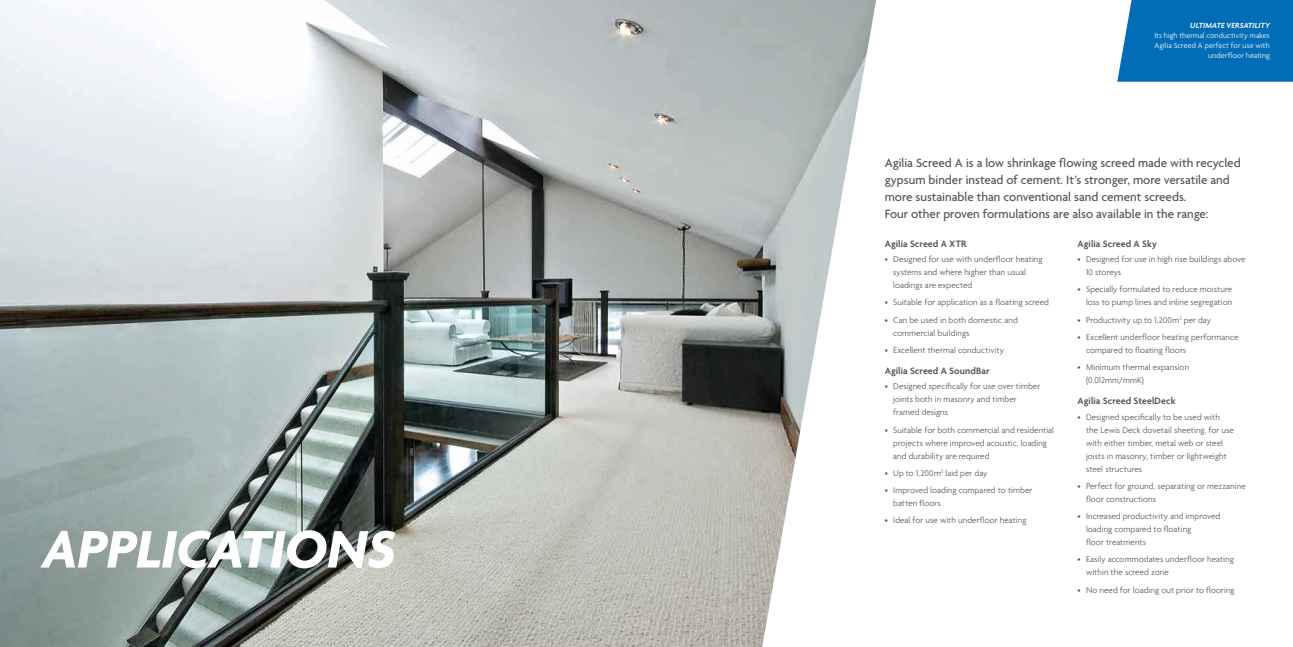
<style>
.page{position:relative;width:1293px;height:647px;background:#fff}
.page>*{position:absolute;margin:0;border:0;box-sizing:border-box;transform-origin:0 0}
.t1{font:italic 700 57px "Agenda";letter-spacing:-.015em;color:#fff}
.t2{font:500 13px/17px "Agenda";color:#565655}
.t3{font:600 10px "Agenda";letter-spacing:.005em;color:#565655}
.t4{font:300 9px/13px "Agenda";letter-spacing:.01em;color:#565655}
.t5{font:300 8px/10px "Agenda";letter-spacing:.015em;color:#fff;text-align:right}
.t6{font:italic 600 8px "Agenda";letter-spacing:.01em;color:#fff}
</style>
<div class="page">
<img style="left:0;top:0;width:876px;height:646px">
<div style="left:1117px;top:0;width:176px;height:82px;background:#006db6"></div>
<h1 class="t1" style="left:42px;top:530px;width:355px">APPLICATIONS</h1>
<p class="t6" style="left:1190px;top:21px;width:82px">ULTIMATE VERSATILITY</p>
<p class="t5" style="left:1154px;top:31px;width:118px">Its high thermal conductivity makes<br>Agilia Screed A perfect for use with underfloor heating.</p>
<p class="t2" style="left:884px;top:155px;width:357px">Agilia Screed A is a low shrinkage flowing screed made with recycled gypsum binder instead of cement. It’s stronger, more versatile and more sustainable than conventional sand cement screeds.<br>Four other proven formulations are also available in the range:</p>
<p class="t3" style="left:884px;top:240px;width:83px">Agilia Screed A XTR</p>
<p class="t4" style="left:893px;top:253px;width:151px;text-indent:-9px">• Designed for use with underfloor heating systems and where higher than usual loadings are expected</p>
<p class="t4" style="left:884px;top:296px;width:166px">• Suitable for application as a floating screed</p>
<p class="t4" style="left:893px;top:314px;width:126px;text-indent:-9px">• Can be used in both domestic and commercial buildings</p>
<p class="t4" style="left:884px;top:344px;width:121px">• Excellent thermal conductivity</p>
<p class="t3" style="left:884px;top:367px;width:106px">Agilia Screed A SoundBar</p>
<p class="t4" style="left:893px;top:380px;width:149px;text-indent:-9px">• Designed specifically for use over timber joints both in masonry and timber framed designs</p>
<p class="t4" style="left:893px;top:423px;width:162px;text-indent:-9px">• Suitable for both commercial and residential projects where improved acoustic, loading and durability are required</p>
<p class="t4" style="left:884px;top:467px;width:104px">• Up to 1,200m<sup>2</sup> laid per day</p>
<p class="t4" style="left:893px;top:484px;width:141px;text-indent:-9px">• Improved loading compared to timber batten floors</p>
<p class="t4" style="left:884px;top:514px;width:143px">• Ideal for use with underfloor heating</p>
<p class="t3" style="left:1077px;top:240px;width:81px">Agilia Screed A Sky</p>
<p class="t4" style="left:1086px;top:253px;width:161px;text-indent:-9px">• Designed for use in high rise buildings above<br>10 storeys</p>
<p class="t4" style="left:1077px;top:283px;width:156px;text-align:right">• Specially formulated to reduce moisture loss to pump lines and inline segregation</p>
<p class="t4" style="left:1077px;top:314px;width:135px">• Productivity up to 1,200m<sup>2</sup> per day</p>
<p class="t4" style="left:1086px;top:331px;width:154px;text-indent:-9px">• Excellent underfloor heating performance compared to floating floors</p>
<p class="t4" style="left:1086px;top:361px;width:105px;text-indent:-9px">• Minimum thermal expansion (0.012mm/mmK)</p>
<p class="t3" style="left:1077px;top:397px;width:99px">Agilia Screed SteelDeck</p>
<p class="t4" style="left:1086px;top:410px;width:149px;text-indent:-9px">• Designed specifically to be used with the Lewis Deck dovetail sheeting, for use with either timber, metal web or steel joists in masonry, timber or lightweight steel structures</p>
<p class="t4" style="left:1086px;top:480px;width:161px;text-indent:-9px">• Perfect for ground, separating or mezzanine floor constructions</p>
<p class="t4" style="left:1086px;top:510px;width:136px;text-indent:-9px">• Increased productivity and improved loading compared to floating<br>floor treatments</p>
<p class="t4" style="left:1086px;top:553px;width:149px;text-indent:-9px">• Easily accommodates underfloor heating within the screed zone</p>
<p class="t4" style="left:1077px;top:583px;width:159px">• No need for loading out prior to flooring</p>
</div>
